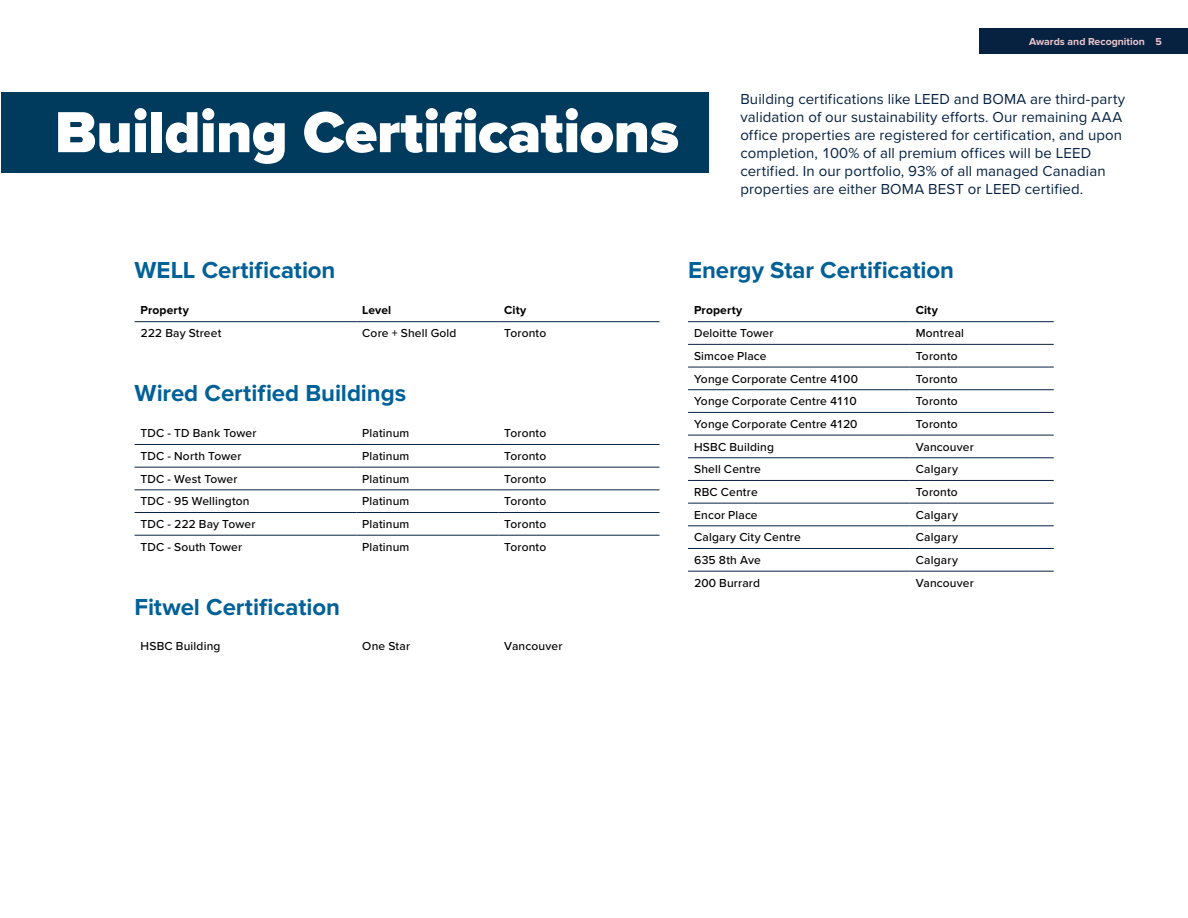
<style>
.page{position:relative;width:1188px;height:918px;background:#fff}
.page>*{position:absolute;margin:0;border:0;box-sizing:border-box;transform-origin:0 0}
.t1{font:900 60px "Proxima Nova";letter-spacing:-.005em;color:#fff}
.t2{font:700 24px "Proxima Nova";letter-spacing:-.005em;color:#006098}
.t3{font:15px/18px "Proxima Nova";letter-spacing:.005em;color:#072241}
.t4{font:500 12px "Proxima Nova";letter-spacing:.015em;color:#000}
.t5{font:700 12px "Proxima Nova";letter-spacing:.015em;color:#000}
.t6{font:700 10.5px "Proxima Nova";color:#ebc6cd}
</style>
<div class="page">
<div style="left:980px;top:28px;width:208px;height:26px;background:#072241"></div>
<div style="left:1px;top:92px;width:708px;height:81px;background:#003a5d"></div>
<hr style="left:135px;top:321px;width:221px;height:1px;background:#072241">
<hr style="left:356px;top:321px;width:142px;height:1px;background:#072241">
<hr style="left:498px;top:321px;width:162px;height:1px;background:#072241">
<hr style="left:135px;top:444px;width:221px;height:1px;background:#072241">
<hr style="left:356px;top:444px;width:142px;height:1px;background:#072241">
<hr style="left:498px;top:444px;width:162px;height:1px;background:#072241">
<hr style="left:135px;top:467px;width:221px;height:1px;background:#072241">
<hr style="left:356px;top:467px;width:142px;height:1px;background:#072241">
<hr style="left:498px;top:467px;width:162px;height:1px;background:#072241">
<hr style="left:135px;top:490px;width:221px;height:1px;background:#072241">
<hr style="left:356px;top:490px;width:142px;height:1px;background:#072241">
<hr style="left:498px;top:490px;width:162px;height:1px;background:#072241">
<hr style="left:135px;top:512px;width:221px;height:1px;background:#072241">
<hr style="left:356px;top:512px;width:142px;height:1px;background:#072241">
<hr style="left:498px;top:512px;width:162px;height:1px;background:#072241">
<hr style="left:135px;top:535px;width:221px;height:1px;background:#072241">
<hr style="left:356px;top:535px;width:142px;height:1px;background:#072241">
<hr style="left:498px;top:535px;width:162px;height:1px;background:#072241">
<hr style="left:688px;top:321px;width:222px;height:1px;background:#072241">
<hr style="left:910px;top:321px;width:144px;height:1px;background:#072241">
<hr style="left:688px;top:344px;width:222px;height:1px;background:#072241">
<hr style="left:910px;top:344px;width:144px;height:1px;background:#072241">
<hr style="left:688px;top:367px;width:222px;height:1px;background:#072241">
<hr style="left:910px;top:367px;width:144px;height:1px;background:#072241">
<hr style="left:688px;top:389px;width:222px;height:1px;background:#072241">
<hr style="left:910px;top:389px;width:144px;height:1px;background:#072241">
<hr style="left:688px;top:412px;width:222px;height:1px;background:#072241">
<hr style="left:910px;top:412px;width:144px;height:1px;background:#072241">
<hr style="left:688px;top:435px;width:222px;height:1px;background:#072241">
<hr style="left:910px;top:435px;width:144px;height:1px;background:#072241">
<hr style="left:688px;top:458px;width:222px;height:1px;background:#072241">
<hr style="left:910px;top:458px;width:144px;height:1px;background:#072241">
<hr style="left:688px;top:480px;width:222px;height:1px;background:#072241">
<hr style="left:910px;top:480px;width:144px;height:1px;background:#072241">
<hr style="left:688px;top:503px;width:222px;height:1px;background:#072241">
<hr style="left:910px;top:503px;width:144px;height:1px;background:#072241">
<hr style="left:688px;top:526px;width:222px;height:1px;background:#072241">
<hr style="left:910px;top:526px;width:144px;height:1px;background:#072241">
<hr style="left:688px;top:548px;width:222px;height:1px;background:#072241">
<hr style="left:910px;top:548px;width:144px;height:1px;background:#072241">
<hr style="left:688px;top:571px;width:222px;height:1px;background:#072241">
<hr style="left:910px;top:571px;width:144px;height:1px;background:#072241">
<h1 class="t1" style="left:55px;top:87px;width:626px">Building Certifications</h1>
<p class="t6" style="left:1029px;top:35px;width:134px">Awards and Recognition 5</p>
<p class="t3" style="left:740px;top:91px;width:386px">Building certifications like LEED and BOMA are third-party validation of our sustainability efforts. Our remaining AAA office properties are registered for certification, and upon completion, 100% of all premium offices will be LEED certified. In our portfolio, 93% of all managed Canadian properties are either BOMA BEST or LEED certified.</p>
<h2 class="t2" style="left:135px;top:256px;width:202px">WELL Certification</h2>
<p class="t5" style="left:141px;top:304px;width:50px">Property</p>
<p class="t5" style="left:362px;top:304px;width:31px">Level</p>
<p class="t5" style="left:504px;top:304px;width:24px">City</p>
<p class="t4" style="left:141px;top:324px;width:82px">222 Bay Street</p>
<p class="t4" style="left:362px;top:324px;width:96px">Core + Shell Gold</p>
<p class="t4" style="left:504px;top:324px;width:43px">Toronto</p>
<h2 class="t2" style="left:135px;top:379px;width:273px">Wired Certified Buildings</h2>
<p class="t4" style="left:141px;top:424px;width:117px">TDC - TD Bank Tower</p>
<p class="t4" style="left:362px;top:424px;width:49px">Platinum</p>
<p class="t4" style="left:504px;top:424px;width:43px">Toronto</p>
<p class="t4" style="left:141px;top:447px;width:102px">TDC - North Tower</p>
<p class="t4" style="left:362px;top:447px;width:49px">Platinum</p>
<p class="t4" style="left:504px;top:447px;width:43px">Toronto</p>
<p class="t4" style="left:141px;top:470px;width:98px">TDC - West Tower</p>
<p class="t4" style="left:362px;top:470px;width:49px">Platinum</p>
<p class="t4" style="left:504px;top:470px;width:43px">Toronto</p>
<p class="t4" style="left:141px;top:492px;width:111px">TDC - 95 Wellington</p>
<p class="t4" style="left:362px;top:492px;width:49px">Platinum</p>
<p class="t4" style="left:504px;top:492px;width:43px">Toronto</p>
<p class="t4" style="left:141px;top:515px;width:116px">TDC - 222 Bay Tower</p>
<p class="t4" style="left:362px;top:515px;width:49px">Platinum</p>
<p class="t4" style="left:504px;top:515px;width:43px">Toronto</p>
<p class="t4" style="left:141px;top:538px;width:103px">TDC - South Tower</p>
<p class="t4" style="left:362px;top:538px;width:49px">Platinum</p>
<p class="t4" style="left:504px;top:538px;width:43px">Toronto</p>
<h2 class="t2" style="left:135px;top:593px;width:207px">Fitwel Certification</h2>
<p class="t4" style="left:141px;top:637px;width:81px">HSBC Building</p>
<p class="t4" style="left:362px;top:637px;width:49px">One Star</p>
<p class="t4" style="left:504px;top:637px;width:60px">Vancouver</p>
<h2 class="t2" style="left:688px;top:256px;width:268px">Energy Star Certification</h2>
<p class="t5" style="left:694px;top:304px;width:50px">Property</p>
<p class="t5" style="left:916px;top:304px;width:24px">City</p>
<p class="t4" style="left:694px;top:324px;width:81px">Deloitte Tower</p>
<p class="t4" style="left:916px;top:324px;width:50px">Montreal</p>
<p class="t4" style="left:694px;top:347px;width:74px">Simcoe Place</p>
<p class="t4" style="left:916px;top:347px;width:43px">Toronto</p>
<p class="t4" style="left:694px;top:370px;width:165px">Yonge Corporate Centre 4100</p>
<p class="t4" style="left:916px;top:370px;width:43px">Toronto</p>
<p class="t4" style="left:694px;top:392px;width:164px">Yonge Corporate Centre 4110</p>
<p class="t4" style="left:916px;top:392px;width:43px">Toronto</p>
<p class="t4" style="left:694px;top:415px;width:165px">Yonge Corporate Centre 4120</p>
<p class="t4" style="left:916px;top:415px;width:43px">Toronto</p>
<p class="t4" style="left:694px;top:438px;width:81px">HSBC Building</p>
<p class="t4" style="left:916px;top:438px;width:60px">Vancouver</p>
<p class="t4" style="left:694px;top:460px;width:68px">Shell Centre</p>
<p class="t4" style="left:916px;top:460px;width:44px">Calgary</p>
<p class="t4" style="left:694px;top:483px;width:65px">RBC Centre</p>
<p class="t4" style="left:916px;top:483px;width:43px">Toronto</p>
<p class="t4" style="left:694px;top:506px;width:65px">Encor Place</p>
<p class="t4" style="left:916px;top:506px;width:44px">Calgary</p>
<p class="t4" style="left:694px;top:528px;width:108px">Calgary City Centre</p>
<p class="t4" style="left:916px;top:528px;width:44px">Calgary</p>
<p class="t4" style="left:694px;top:551px;width:68px">635 8th Ave</p>
<p class="t4" style="left:916px;top:551px;width:44px">Calgary</p>
<p class="t4" style="left:694px;top:574px;width:68px">200 Burrard</p>
<p class="t4" style="left:916px;top:574px;width:60px">Vancouver</p>
</div>
